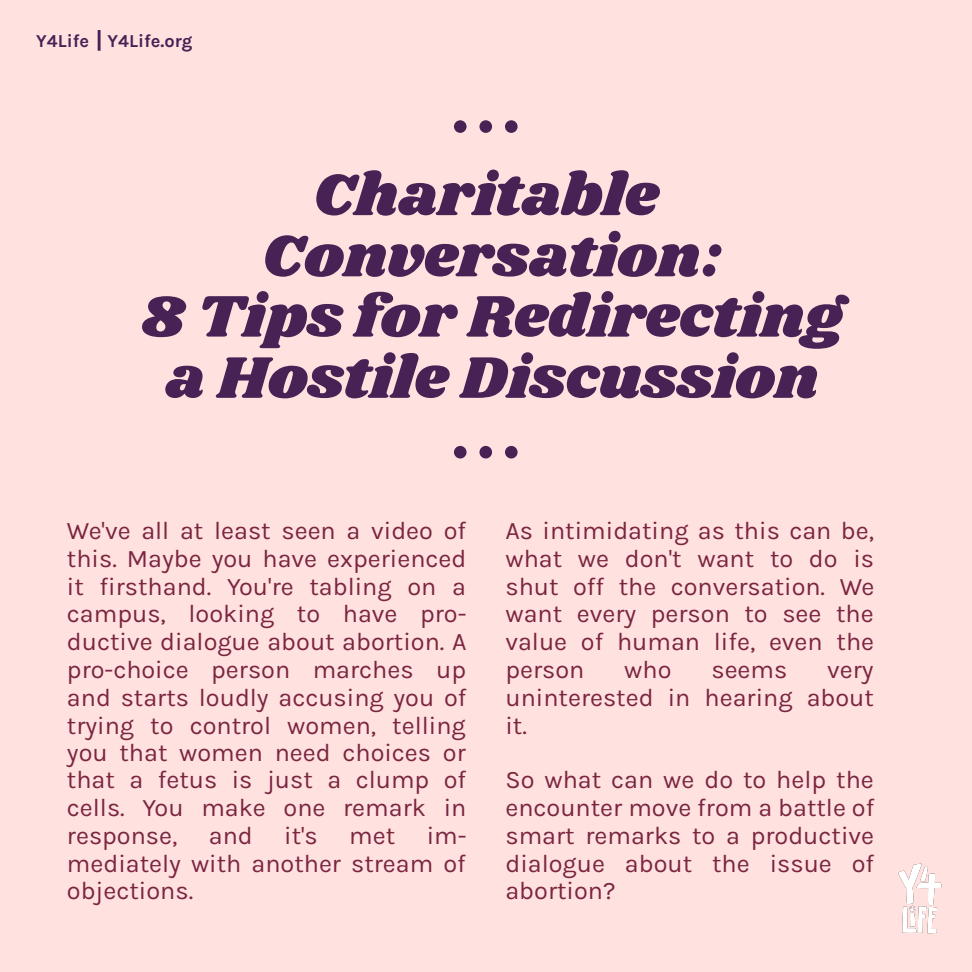
<style>
.page{position:relative;width:972px;height:972px;background:#ffe2df}
.page>*{position:absolute;margin:0;border:0;box-sizing:border-box;transform-origin:0 0}
.t1{font:60.76px/60.3px "Shrikhand";color:#462255;text-align:center}
.t2{font:25.2px/27.7px "Karla";color:#7b2541;text-align:justify}
.t3{font:700 18.24px "Karla";color:#462255}
</style>
<div class="page">
<div style="left:479px;top:120px;width:13px;height:13px;background:#462255;border-radius:50%"></div>
<div style="left:505px;top:120px;width:13px;height:13px;background:#462255;border-radius:50%"></div>
<div style="left:454px;top:120px;width:13px;height:13px;background:#462255;border-radius:50%"></div>
<div style="left:479px;top:446px;width:13px;height:13px;background:#462255;border-radius:50%"></div>
<div style="left:505px;top:446px;width:13px;height:13px;background:#462255;border-radius:50%"></div>
<div style="left:454px;top:446px;width:13px;height:13px;background:#462255;border-radius:50%"></div>
<img style="left:898px;top:863px;width:44px;height:71px">
<hr style="left:98px;top:30px;width:3px;height:21px;background:#462255">
<p class="t3" style="left:36px;top:30px;width:158px">Y4Life Y4Life.org</p>
<p class="t1" style="left:313px;top:167px;width:347px">Charitable</p>
<p class="t1" style="left:141px;top:228px;width:704px">Conversation:<br>8 Tips for Redirecting</p>
<p class="t1" style="left:165px;top:350px;width:655px">a Hostile Discussion</p>
<p class="t2" style="left:67px;top:517px;width:401px">We've all at least seen a video of this. Maybe you have experienced it firsthand. You're tabling on a campus, looking to have pro&shy;ductive dialogue about abortion. A pro-choice person marches up and starts loudly accusing you of trying to control women, telling you that women need choices or that a fetus is just a clump of cells. You make one remark in</p>
<p class="t2" style="left:67px;top:822px;width:401px">response, and it's met im-</p>
<p class="t2" style="left:67px;top:850px;width:400px">mediately with another stream of</p>
<p class="t2" style="left:67px;top:877px;width:128px">objections.</p>
<p class="t2" style="left:505px;top:517px;width:370px">As intimidating as this can be,</p>
<p class="t2" style="left:505px;top:545px;width:370px;line-height:27.9px">what we don't want to do is shut off the conversation. We</p>
<p class="t2" style="left:505px;top:600px;width:370px;line-height:27.9px">want every person to see the value of human life, even the person</p>
<p class="t2" style="left:624px;top:655px;width:49px">who</p>
<p class="t2" style="left:711px;top:655px;width:77px">seems</p>
<p class="t2" style="left:505px;top:655px;width:370px;line-height:27.9px;text-indent:322px">very uninterested in hearing about it.</p>
<p class="t2" style="left:505px;top:766px;width:370px;line-height:27.9px">So what can we do to help the encounter move from a battle of smart remarks to a productive dialogue about the issue of</p>
<p class="t2" style="left:505px;top:877px;width:112px">abortion?</p>
</div>
